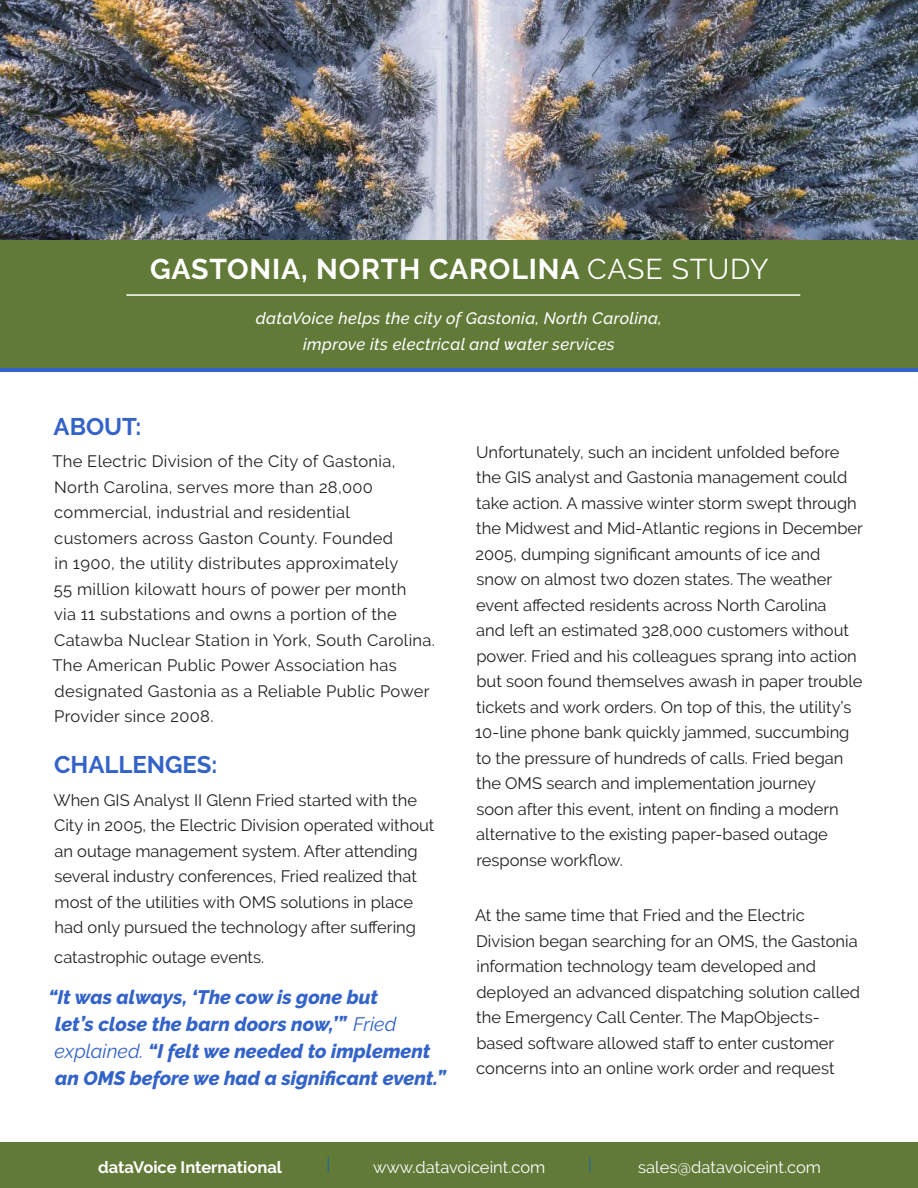
<style>
.page{position:relative;width:918px;height:1188px;background:#fff}
.page>*{position:absolute;margin:0;border:0;box-sizing:border-box;transform-origin:0 0}
.t1{font:700 28.5px "Raleway";letter-spacing:.03em;color:#fff}
.t2{font:700 24px "Raleway";color:#3363c9}
.t3{font:italic 800 19.5px/27px "Raleway";color:#3363c9}
.t4{font:16.5px/25.5px "Raleway";color:#231f20}
.t5{font:16.5px/25.5px "Raleway";letter-spacing:.02em;color:#231f20}
.t6{font:italic 500 16.5px/25.5px "Raleway";letter-spacing:.02em;color:#fff;text-align:center}
.t7{font:16.5px "Raleway";color:#fff}
.t8{font:700 16.5px "Raleway";color:#fff}
.t9{font:16.5px "Raleway";color:#1269a8}
.s1{font-weight:400}
</style>
<div class="page">
<img style="left:0;top:0;width:918px;height:240px">
<div style="left:0;top:240px;width:918px;height:128px;background:#617a38"></div>
<div style="left:0;top:1143px;width:918px;height:45px;background:#617a38"></div>
<hr style="left:0;top:368px;width:918px;height:4px;background:#3363c9">
<hr style="left:126px;top:294px;width:674px;height:2px;background:#fff">
<h1 class="t1" style="left:150px;top:253px;width:620px">GASTONIA, NORTH CAROLINA <span class="s1">CASE STUDY</span></h1>
<p class="t6" style="left:256px;top:305px;width:408px">dataVoice helps the city of Gastonia, North Carolina, improve its electrical and water services</p>
<h2 class="t2" style="left:54px;top:413px;width:89px">ABOUT:</h2>
<p class="t5" style="left:52px;top:449px;width:384px">The Electric Division of the City of Gastonia, North Carolina, serves more than 28,000 commercial, industrial and residential customers across Gaston County. Founded<br>in 1900, the utility distributes approximately<br>55 million kilowatt hours of power per month<br>via 11 substations and owns a portion of the Catawba Nuclear Station in York, South Carolina.<br>The American Public Power Association has designated Gastonia as a Reliable Public Power Provider since 2008.</p>
<h2 class="t2" style="left:54px;top:751px;width:165px">CHALLENGES:</h2>
<p class="t4" style="left:53px;top:787px;width:383px">When GIS Analyst II Glenn Fried started with the City in 2005, the Electric Division operated without an outage management system. After attending several industry conferences, Fried realized that most of the utilities with OMS solutions in place had only pursued the technology after suffering</p>
<p class="t4" style="left:54px;top:945px;width:211px">catastrophic outage events.</p>
<p class="t3" style="left:55px;top:983px;width:395px;text-indent:-6px">“It was always, ‘The cow is gone but<br>let’s close the barn doors now,’” <span class="s1">Fried explained.</span> “I felt we needed to implement an OMS before we had a significant event.”</p>
<p class="t4" style="left:475px;top:439px;width:389px">Unfortunately, such an incident unfolded before the GIS analyst and Gastonia management could take action. A massive winter storm swept through the Midwest and Mid-Atlantic regions in December 2005, dumping significant amounts of ice and snow on almost two dozen states. The weather event affected residents across North Carolina<br>and left an estimated 328,000 customers without power. Fried and his colleagues sprang into action but soon found themselves awash in paper trouble tickets and work orders. On top of this, the utility’s 10-line phone bank quickly jammed, succumbing to the pressure of hundreds of calls. Fried began the OMS search and implementation journey<br>soon after this event, intent on finding a modern alternative to the existing paper-based outage response workflow.</p>
<p class="t4" style="left:475px;top:903px;width:387px">At the same time that Fried and the Electric Division began searching for an OMS, the Gastonia information technology team developed and deployed an advanced dispatching solution called the Emergency Call Center. The MapObjects&shy;based software allowed staff to enter customer concerns into an online work order and request</p>
<p class="t8" style="left:98px;top:1158px;width:185px">dataVoice International</p>
<p class="t9" style="left:327px;top:1154px;width:5px">|</p>
<p class="t7" style="left:373px;top:1157px;width:174px">www.datavoiceint.com</p>
<p class="t9" style="left:588px;top:1154px;width:5px">|</p>
<p class="t7" style="left:638px;top:1157px;width:184px">sales@datavoiceint.com</p>
</div>
